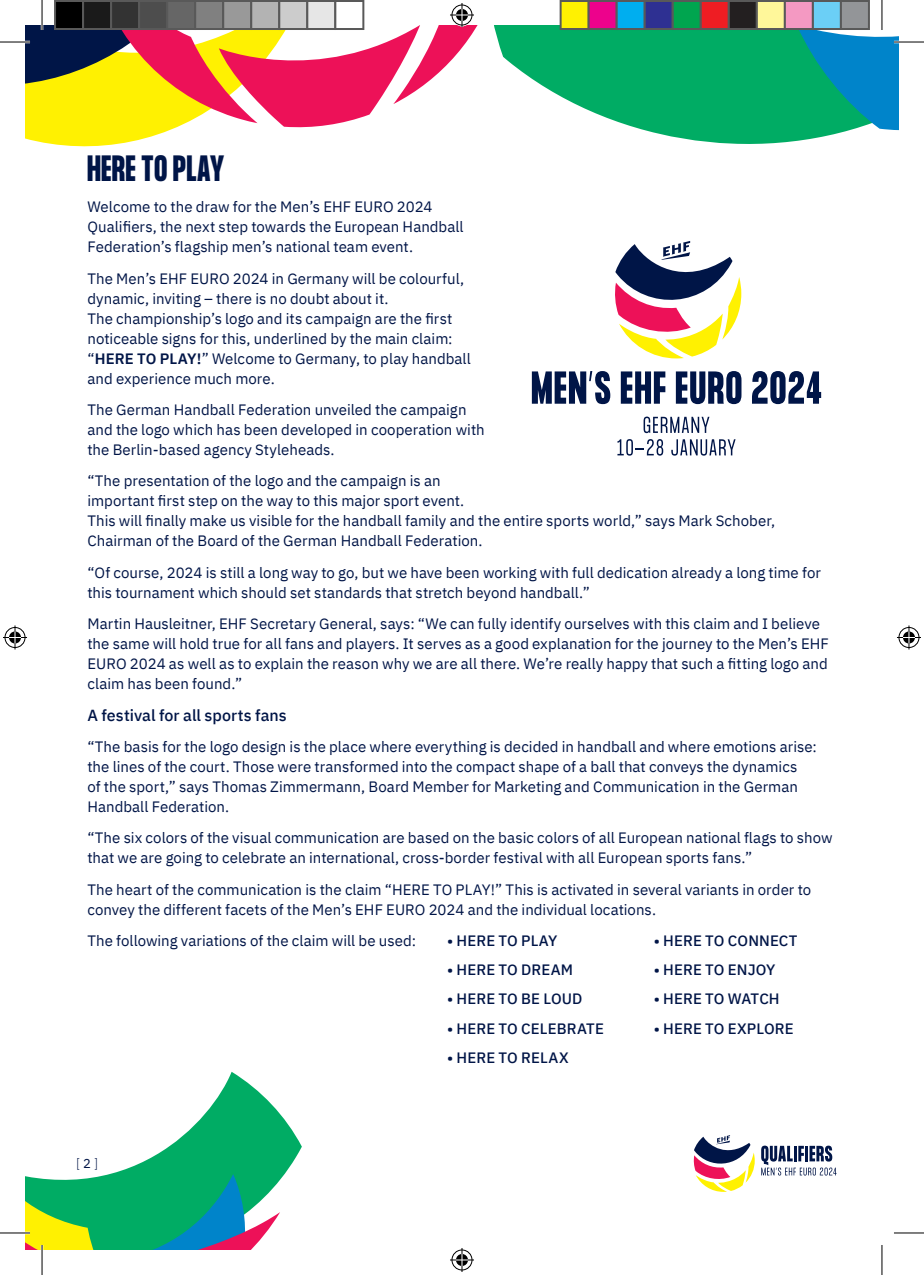
<style>
.page{position:relative;width:924px;height:1275px;background:#fff}
.page>*{position:absolute;margin:0;border:0;box-sizing:border-box;transform-origin:0 0}
.t1{font:700 32px "Formula Condensed";letter-spacing:.025em;color:#001547}
.t2{font:500 16px "IBM Plex Sans";color:#001547}
.t3{font:15px/20px "IBM Plex Sans";color:#001547}
.t4{font:500 15px "IBM Plex Sans";letter-spacing:.005em;color:#001547}
.t5{font:300 13px "IBM Plex Sans";color:#001547}
.s1{font-weight:600}
.s2{font-weight:400}
</style>
<div class="page">
<svg style="left:693px;top:1135px;width:61px;height:56px"></svg>
<svg style="left:761px;top:1145px;width:75px;height:30px"></svg>
<svg style="left:506px;top:25px;width:304px;height:119px;fill:#00ac64"></svg>
<svg style="left:179px;top:1071px;width:123px;height:109px"></svg>
<svg style="left:25px;top:1139px;width:255px;height:111px"></svg>
<svg style="left:796px;top:25px;width:102px;height:114px;background:#1c9fac"></svg>
<svg style="left:615px;top:241px;width:126px;height:117px"></svg>
<svg style="left:531px;top:371px;width:79px;height:33px"></svg>
<svg style="left:620px;top:371px;width:45px;height:33px"></svg>
<svg style="left:675px;top:371px;width:66px;height:33px"></svg>
<svg style="left:752px;top:371px;width:68px;height:33px"></svg>
<svg style="left:643px;top:416px;width:66px;height:17px"></svg>
<svg style="left:617px;top:439px;width:46px;height:16px"></svg>
<svg style="left:671px;top:439px;width:64px;height:16px"></svg>
<hr style="left:893px;top:41px;width:30px;height:2px;background:#fff">
<hr style="left:0;top:1231px;width:30px;height:3px;background:#fff">
<hr style="left:41px;top:1245px;width:2px;height:30px;background:#fff">
<hr style="left:880px;top:0;width:2px;height:30px;background:#fff">
<hr style="left:0;top:42px;width:30px;height:1px;background:#000">
<hr style="left:893px;top:42px;width:30px;height:1px;background:#000">
<hr style="left:0;top:1232px;width:30px;height:1px;background:#000">
<hr style="left:893px;top:1232px;width:30px;height:1px;background:#000">
<hr style="left:42px;top:0;width:1px;height:30px;background:#000">
<hr style="left:42px;top:1245px;width:1px;height:30px;background:#000">
<hr style="left:881px;top:0;width:1px;height:30px;background:#000">
<hr style="left:881px;top:1245px;width:1px;height:30px;background:#000">
<svg style="left:25px;top:3px;width:481px;height:144px"></svg>
<svg style="left:450px;top:1248px;width:24px;height:24px"></svg>
<svg style="left:3px;top:625px;width:24px;height:24px"></svg>
<svg style="left:897px;top:625px;width:23px;height:24px"></svg>
<div style="left:55px;top:1px;width:28px;height:28px;background:#000"></div>
<div style="left:54px;top:0;width:30px;height:30px;border:2px solid #595959"></div>
<div style="left:83px;top:1px;width:28px;height:28px;background:#1a1a1a"></div>
<div style="left:82px;top:0;width:30px;height:30px;border:2px solid #595959"></div>
<div style="left:111px;top:1px;width:28px;height:28px;background:#333"></div>
<div style="left:110px;top:0;width:30px;height:30px;border:2px solid #595959"></div>
<div style="left:139px;top:1px;width:28px;height:28px;background:#4d4d4d"></div>
<div style="left:138px;top:0;width:30px;height:30px;border:2px solid #595959"></div>
<div style="left:167px;top:1px;width:28px;height:28px;background:#666"></div>
<div style="left:166px;top:0;width:30px;height:30px;border:2px solid #595959"></div>
<div style="left:195px;top:1px;width:28px;height:28px;background:#808080"></div>
<div style="left:194px;top:0;width:30px;height:30px;border:2px solid #595959"></div>
<div style="left:223px;top:1px;width:28px;height:28px;background:#999"></div>
<div style="left:222px;top:0;width:30px;height:30px;border:2px solid #595959"></div>
<div style="left:251px;top:1px;width:28px;height:28px;background:#b3b3b3"></div>
<div style="left:250px;top:0;width:30px;height:30px;border:2px solid #595959"></div>
<div style="left:279px;top:1px;width:28px;height:28px;background:#ccc"></div>
<div style="left:278px;top:0;width:30px;height:30px;border:2px solid #595959"></div>
<div style="left:307px;top:1px;width:28px;height:28px;background:#e6e6e6"></div>
<div style="left:306px;top:0;width:30px;height:30px;border:2px solid #595959"></div>
<div style="left:335px;top:1px;width:28px;height:28px;background:#fff"></div>
<div style="left:334px;top:0;width:30px;height:30px;border:2px solid #595959"></div>
<div style="left:560px;top:1px;width:28px;height:28px;background:#fff101"></div>
<div style="left:559px;top:0;width:30px;height:30px;border:2px solid #595959"></div>
<div style="left:588px;top:1px;width:28px;height:28px;background:#ed028c"></div>
<div style="left:587px;top:0;width:30px;height:30px;border:2px solid #595959"></div>
<div style="left:616px;top:1px;width:28px;height:28px;background:#00aeef"></div>
<div style="left:615px;top:0;width:30px;height:30px;border:2px solid #595959"></div>
<div style="left:644px;top:1px;width:28px;height:28px;background:#2e3092"></div>
<div style="left:643px;top:0;width:30px;height:30px;border:2px solid #595959"></div>
<div style="left:672px;top:1px;width:28px;height:28px;background:#00a54f"></div>
<div style="left:671px;top:0;width:30px;height:30px;border:2px solid #595959"></div>
<div style="left:700px;top:1px;width:28px;height:28px;background:#ee1d23"></div>
<div style="left:699px;top:0;width:30px;height:30px;border:2px solid #595959"></div>
<div style="left:728px;top:1px;width:28px;height:28px;background:#231f20"></div>
<div style="left:727px;top:0;width:30px;height:30px;border:2px solid #595959"></div>
<div style="left:756px;top:1px;width:28px;height:28px;background:#fff79a"></div>
<div style="left:755px;top:0;width:30px;height:30px;border:2px solid #595959"></div>
<div style="left:784px;top:1px;width:28px;height:28px;background:#f499c2"></div>
<div style="left:783px;top:0;width:30px;height:30px;border:2px solid #595959"></div>
<div style="left:812px;top:1px;width:28px;height:28px;background:#6bcff6"></div>
<div style="left:811px;top:0;width:30px;height:30px;border:2px solid #595959"></div>
<div style="left:840px;top:1px;width:28px;height:28px;background:#939598"></div>
<div style="left:839px;top:0;width:30px;height:30px;border:2px solid #595959"></div>
<h1 class="t1" style="left:87px;top:149px;width:139px">HERE TO PLAY</h1>
<p class="t3" style="left:87px;top:196px;width:377px">Welcome to the draw for the Men’s EHF EURO 2024<br>Qualifiers, the next step towards the European Handball<br>Federation’s flagship men’s national team event.</p>
<p class="t3" style="left:87px;top:267px;width:385px">The Men’s EHF EURO 2024 in Germany will be colourful, dynamic, inviting – there is no doubt about it.<br>The championship’s logo and its campaign are the first noticeable signs for this, underlined by the main claim: “<span class="s1">HERE TO PLAY!</span>” Welcome to Germany, to play handball and experience much more.</p>
<p class="t3" style="left:87px;top:398px;width:398px">The German Handball Federation unveiled the campaign and the logo which has been developed in cooperation with the Berlin-based agency Styleheads.</p>
<p class="t3" style="left:87px;top:470px;width:689px">“The presentation of the logo and the campaign is an<br>important first step on the way to this major sport event.<br>This will finally make us visible for the handball family and the entire sports world,” says Mark Schober, Chairman of the Board of the German Handball Federation.</p>
<p class="t3" style="left:87px;top:561px;width:734px">“Of course, 2024 is still a long way to go, but we have been working with full dedication already a long time for this tournament which should set standards that stretch beyond handball.”</p>
<p class="t3" style="left:87px;top:612px;width:742px">Martin Hausleitner, EHF Secretary General, says: “We can fully identify ourselves with this claim and I believe the same will hold true for all fans and players. It serves as a good explanation for the journey to the Men’s EHF EURO 2024 as well as to explain the reason why we are all there. We’re really happy that such a fitting logo and claim has been found.”</p>
<p class="t2" style="left:87px;top:702px;width:201px">A festival for all sports fans</p>
<p class="t3" style="left:87px;top:735px;width:730px">“The basis for the logo design is the place where everything is decided in handball and where emotions arise: the lines of the court. Those were transformed into the compact shape of a ball that conveys the dynamics<br>of the sport,” says Thomas Zimmermann, Board Member for Marketing and Communication in the German Handball Federation.</p>
<p class="t3" style="left:87px;top:826px;width:746px">“The six colors of the visual communication are based on the basic colors of all European national flags to show that we are going to celebrate an international, cross-border festival with all European sports fans.”</p>
<p class="t3" style="left:87px;top:878px;width:725px">The heart of the communication is the claim “HERE TO PLAY!” This is activated in several variants in order to convey the different facets of the Men’s EHF EURO 2024 and the individual locations.</p>
<p class="t3" style="left:87px;top:929px;width:330px">The following variations of the claim will be used:</p>
<p class="t4" style="left:447px;top:928px;width:111px">• HERE TO PLAY</p>
<p class="t4" style="left:447px;top:958px;width:127px">• HERE TO DREAM</p>
<p class="t4" style="left:447px;top:987px;width:137px">• HERE TO BE LOUD</p>
<p class="t4" style="left:447px;top:1016px;width:158px">• HERE TO CELEBRATE</p>
<p class="t4" style="left:447px;top:1046px;width:123px">• HERE TO RELAX</p>
<p class="t4" style="left:653px;top:928px;width:145px">• HERE TO CONNECT</p>
<p class="t4" style="left:653px;top:958px;width:123px">• HERE TO ENJOY</p>
<p class="t4" style="left:653px;top:987px;width:127px">• HERE TO WATCH</p>
<p class="t4" style="left:653px;top:1016px;width:141px">• HERE TO EXPLORE</p>
<p class="t5" style="left:76px;top:1153px;width:24px">[ <span class="s2">2</span> ]</p>
</div>
